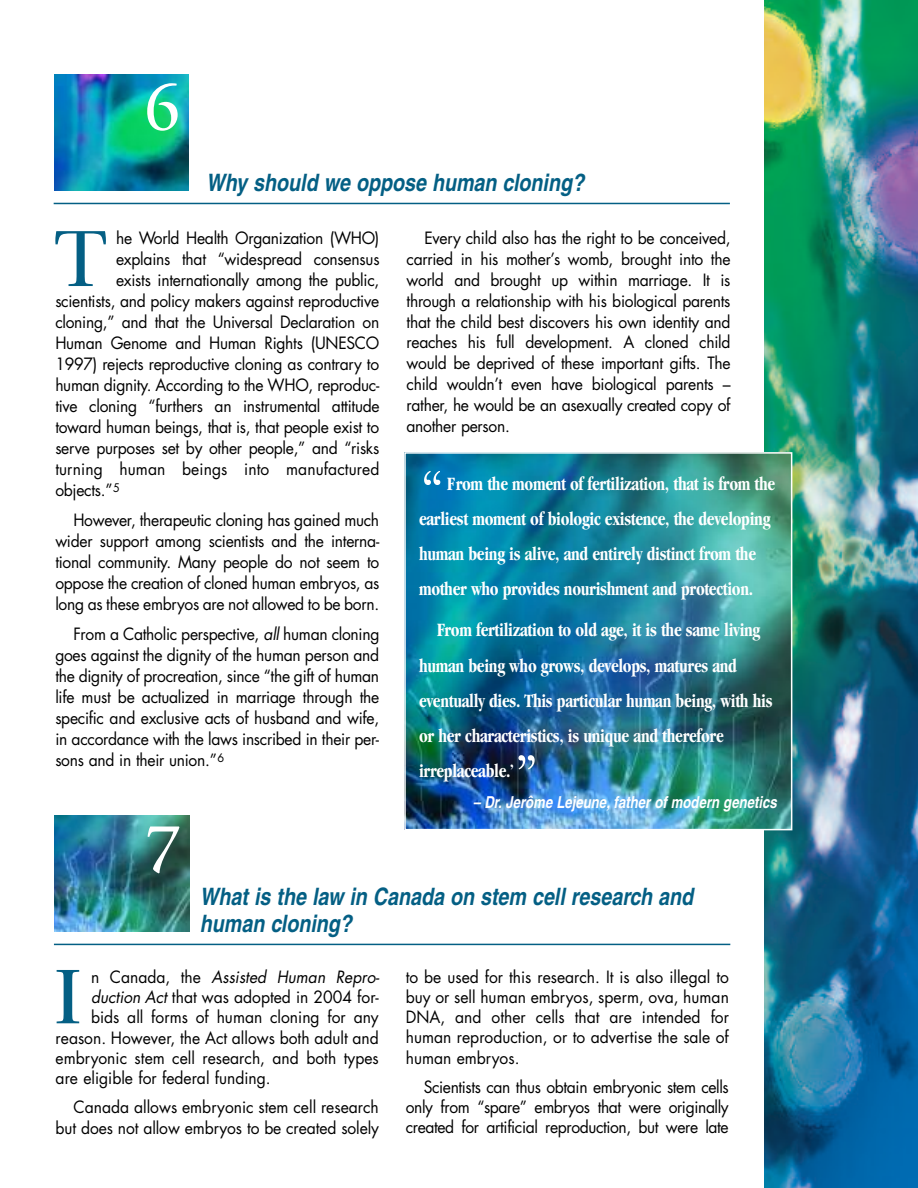
<style>
.page{position:relative;width:918px;height:1188px;background:#fff}
.page>*{position:absolute;margin:0;border:0;box-sizing:border-box;transform-origin:0 0}
.t1{font:83.1px "Giovanni";color:#045f84;scale:1.05 1}
.t2{font:80.85px "Giovanni";color:#045f84;scale:1.15 1}
.t3{font:72px "Giovanni";color:#fff}
.t4{font:63px "Garamond";color:#fff}
.t5{font:italic 700 condensed 24px/27px "Helvetica";color:#045f84}
.t6{font:700 condensed 19.5px/35.2px "Garamond";letter-spacing:-.02em;color:#fff;scale:.9 1}
.t7{font:16.5px/21px "Futura";letter-spacing:-.02em;color:#000;text-align:justify;scale:.95 1}
.t8{font:16.5px/20.2px "Futura";color:#000;text-align:right;scale:.95 1}
.t9{font:italic 700 16.5px "Helvetica";color:#fff;scale:.8 1}
.t10{font:16.5px "Futura";letter-spacing:.005em;color:#000;scale:.95 1}
.t11{font:italic 16.5px "Futura";color:#000;scale:.95 1}
.s1{font-style:italic}
.s2{font-style:normal}
</style>
<div class="page">
<img style="left:54px;top:74px;width:135px;height:117px">
<hr style="left:54px;top:203px;width:676px;height:1px;background:#045f84">
<img style="left:54px;top:815px;width:135px;height:117px">
<hr style="left:54px;top:944px;width:676px;height:1px;background:#045f84">
<img style="left:764px;top:0;width:154px;height:1188px">
<img style="left:407px;top:455px;width:382px;height:372px">
<div style="left:404px;top:452px;width:388px;height:378px;border:2px solid #fff"></div>
<h3 class="t3" style="left:142px;top:78px;width:42px">6</h3>
<h3 class="t5" style="left:206px;top:171px;width:379px">Why should we oppose human cloning?</h3>
<h1 class="t1" style="left:57px;top:226px;width:46px">T</h1>
<p class="t7" style="left:116px;top:229px;width:279px">he World Health Organization (WHO)</p>
<p class="t7" style="left:116px;top:250px;width:279px">explains that “widespread consensus</p>
<p class="t7" style="left:116px;top:271px;width:279px">exists internationally among the public,</p>
<p class="t7" style="left:55px;top:292px;width:342px">scientists, and policy makers against reproductive</p>
<p class="t7" style="left:55px;top:313px;width:343px">cloning,” and that the Universal Declaration on</p>
<p class="t7" style="left:55px;top:334px;width:343px">Human Genome and Human Rights (UNESCO</p>
<p class="t7" style="left:55px;top:355px;width:342px">1997) rejects reproductive cloning as contrary to</p>
<p class="t7" style="left:55px;top:376px;width:343px">human dignity. According to the WHO, reproduc-</p>
<p class="t7" style="left:55px;top:397px;width:343px">tive cloning “furthers an instrumental attitude</p>
<p class="t7" style="left:55px;top:418px;width:342px">toward human beings, that is, that people exist to</p>
<p class="t7" style="left:55px;top:439px;width:343px">serve purposes set by other people,” and “risks</p>
<p class="t10" style="left:55px;top:461px;width:343px">turning human beings into manufactured</p>
<p class="t7" style="left:55px;top:481px;width:70px">objects.”<sup>5</sup></p>
<p class="t7" style="left:55px;top:511px;width:343px;text-indent:18px">However, therapeutic cloning has gained much wider support among scientists and the interna&shy;tional community. Many people do not seem to oppose the creation of cloned human embryos, as long as these embryos are not allowed to be born.</p>
<p class="t7" style="left:55px;top:625px;width:343px;text-indent:18px">From a Catholic perspective, <span class="s1">all</span> human cloning goes against the dignity of the human person and the dignity of procreation, since “the gift of human life must be actualized in marriage through the specific and exclusive acts of husband and wife, in accordance with the laws inscribed in their per&shy;sons and in their union.”<sup>6</sup></p>
<h3 class="t3" style="left:143px;top:820px;width:42px">7</h3>
<p class="t7" style="left:407px;top:229px;width:343px;text-indent:18px">Every child also has the right to be conceived, carried in his mother’s womb, brought into the world and brought up within marriage. It is through a relationship with his biological parents that the child best discovers his own identity and reaches his full development. A cloned child would be deprived of these important gifts. The child wouldn’t even have biological parents – rather, he would be an asexually created copy of another person.</p>
<h3 class="t4" style="left:419px;top:469px;width:28px">“</h3>
<p class="t6" style="left:419px;top:467px;width:397px;text-indent:28px">From the moment of fertilization, that is from the earliest moment of biologic existence, the developing human being is alive, and entirely distinct from the mother who provides nourishment and protection.</p>
<p class="t6" style="left:419px;top:614px;width:394px;text-indent:18px">From fertilization to old age, it is the same living human being who grows, develops, matures and eventually dies. This particular human being, with his or her characteristics, is unique and therefore irreplaceable.’</p>
<h3 class="t4" style="left:513px;top:753px;width:28px">”</h3>
<p class="t9" style="left:473px;top:796px;width:381px">– Dr. Jerôme Lejeune, father of modern genetics</p>
<h3 class="t5" style="left:200px;top:885px;width:495px">What is the law in Canada on stem cell research and human cloning?</h3>
<h2 class="t2" style="left:52px;top:965px;width:28px">I</h2>
<p class="t11" style="left:91px;top:969px;width:305px"><span class="s2">n Canada, the</span> Assisted Human Repro-</p>
<p class="t8" style="left:91px;top:988px;width:304px"><span class="s1">duction Act</span> that was adopted in 2004 for-</p>
<p class="t8" style="left:91px;top:1009px;width:304px">bids all forms of human cloning for any</p>
<p class="t8" style="left:56px;top:1029px;width:342px">reason. However, the Act allows both adult and</p>
<p class="t8" style="left:56px;top:1049px;width:342px">embryonic stem cell research, and both types</p>
<p class="t8" style="left:56px;top:1069px;width:228px">are eligible for federal funding.</p>
<p class="t8" style="left:56px;top:1099px;width:342px">Canada allows embryonic stem cell research but does not allow embryos to be created solely</p>
<p class="t7" style="left:406px;top:968px;width:342px;line-height:20.2px">to be used for this research. It is also illegal to buy or sell human embryos, sperm, ova, human DNA, and other cells that are intended for human reproduction, or to advertise the sale of human embryos.</p>
<p class="t7" style="left:406px;top:1078px;width:342px;line-height:20.2px;text-indent:18px">Scientists can thus obtain embryonic stem cells only from “spare” embryos that were originally created for artificial reproduction, but were late</p>
</div>
